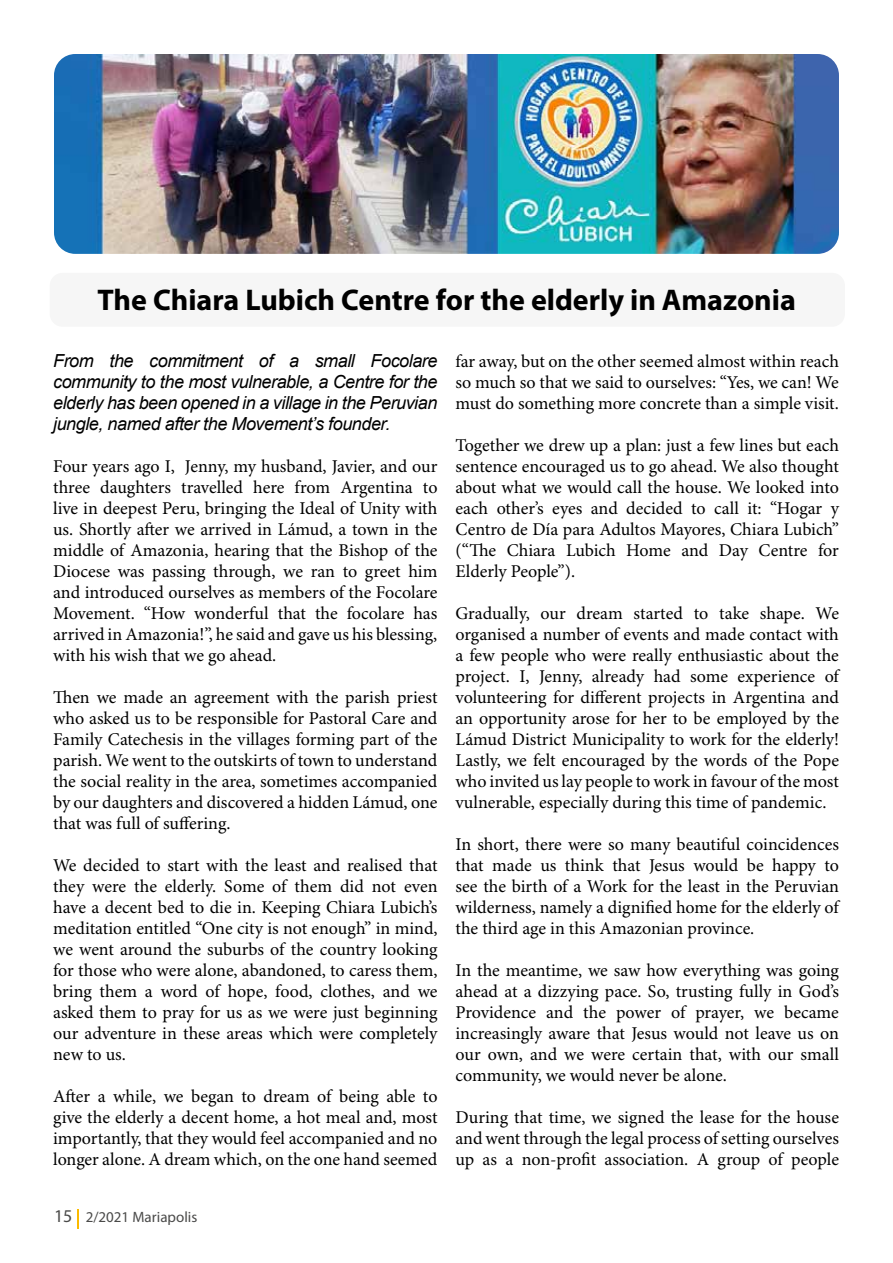
<style>
.page{position:relative;width:893px;height:1263px;background:#fff}
.page>*{position:absolute;margin:0;border:0;box-sizing:border-box;transform-origin:0 0}
.t1{font:700 30px "Myriad Pro";color:#000}
.t2{font:18px/21px "Minion Pro";letter-spacing:-.005em;color:#000;text-align:justify}
.t3{font:italic 18px/21px "Arial";letter-spacing:-.025em;color:#000;text-align:justify}
.t4{font:15px "Myriad Pro";color:#4a4a49}
.s1{font-size:18px}
</style>
<div class="page">
<svg style="left:77px;top:1209px;width:2px;height:19px"></svg>
<div style="left:50px;top:273px;width:795px;height:54px;background:#f6f6f6;border-radius:13px"></div>
<img style="left:54px;top:54px;width:785px;height:200px">
<h1 class="t1" style="left:97px;top:281px;width:700px">The Chiara Lubich Centre for the elderly in Amazonia</h1>
<p class="t3" style="left:53px;top:350px;width:386px">From the commitment of a small Focolare community to the most vulnerable, a Centre for the elderly has been opened in a village in the Peruvian jungle, named after the Movement’s founder.</p>
<p class="t2" style="left:53px;top:456px;width:386px">Four years ago I, Jenny, my husband, Javier, and our three daughters travelled here from Argentina to live in deepest Peru, bringing the Ideal of Unity with us. Shortly after we arrived in Lámud, a town in the middle of Amazonia, hearing that the Bishop of the Diocese was passing through, we ran to greet him and introduced ourselves as members of the Focolare Movement. “How wonderful that the focolare has arrived in Amazonia!”, he said and gave us his blessing, with his wish that we go ahead.</p>
<p class="t2" style="left:53px;top:687px;width:386px">Then we made an agreement with the parish priest who asked us to be responsible for Pastoral Care and Family Catechesis in the villages forming part of the parish. We went to the outskirts of town to understand the social reality in the area, sometimes accompanied by our daughters and discovered a hidden Lámud, one that was full of suffering.</p>
<p class="t2" style="left:53px;top:855px;width:386px">We decided to start with the least and realised that they were the elderly. Some of them did not even have a decent bed to die in. Keeping Chiara Lubich’s meditation entitled “One city is not enough” in mind, we went around the suburbs of the country looking for those who were alone, abandoned, to caress them, bring them a word of hope, food, clothes, and we asked them to pray for us as we were just beginning our adventure in these areas which were completely new to us.</p>
<p class="t2" style="left:53px;top:1086px;width:386px">After a while, we began to dream of being able to give the elderly a decent home, a hot meal and, most importantly, that they would feel accompanied and no longer alone. A dream which, on the one hand seemed</p>
<p class="t2" style="left:455px;top:351px;width:385px">far away, but on the other seemed almost within reach so much so that we said to ourselves: “Yes, we can! We must do something more concrete than a simple visit.</p>
<p class="t2" style="left:455px;top:435px;width:385px">Together we drew up a plan: just a few lines but each sentence encouraged us to go ahead. We also thought about what we would call the house. We looked into each other’s eyes and decided to call it: “Hogar y Centro de Día para Adultos Mayores, Chiara Lubich” (“The Chiara Lubich Home and Day Centre for Elderly People”).</p>
<p class="t2" style="left:455px;top:603px;width:385px">Gradually, our dream started to take shape. We organised a number of events and made contact with a few people who were really enthusiastic about the project. I, Jenny, already had some experience of volunteering for different projects in Argentina and an opportunity arose for her to be employed by the Lámud District Municipality to work for the elderly!<br>Lastly, we felt encouraged by the words of the Pope who invited us lay people to work in favour of the most vulnerable, especially during this time of pandemic.</p>
<p class="t2" style="left:455px;top:834px;width:385px">In short, there were so many beautiful coincidences that made us think that Jesus would be happy to see the birth of a Work for the least in the Peruvian wilderness, namely a dignified home for the elderly of the third age in this Amazonian province.</p>
<p class="t2" style="left:455px;top:960px;width:385px">In the meantime, we saw how everything was going ahead at a dizzying pace. So, trusting fully in God’s Providence and the power of prayer, we became increasingly aware that Jesus would not leave us on our own, and we were certain that, with our small community, we would never be alone.</p>
<p class="t2" style="left:455px;top:1107px;width:385px">During that time, we signed the lease for the house and went through the legal process of setting ourselves up as a non-profit association. A group of people</p>
<p class="t4" style="left:54px;top:1208px;width:145px"><span class="s1">15</span> 2/2021 Mariapolis</p>
</div>
